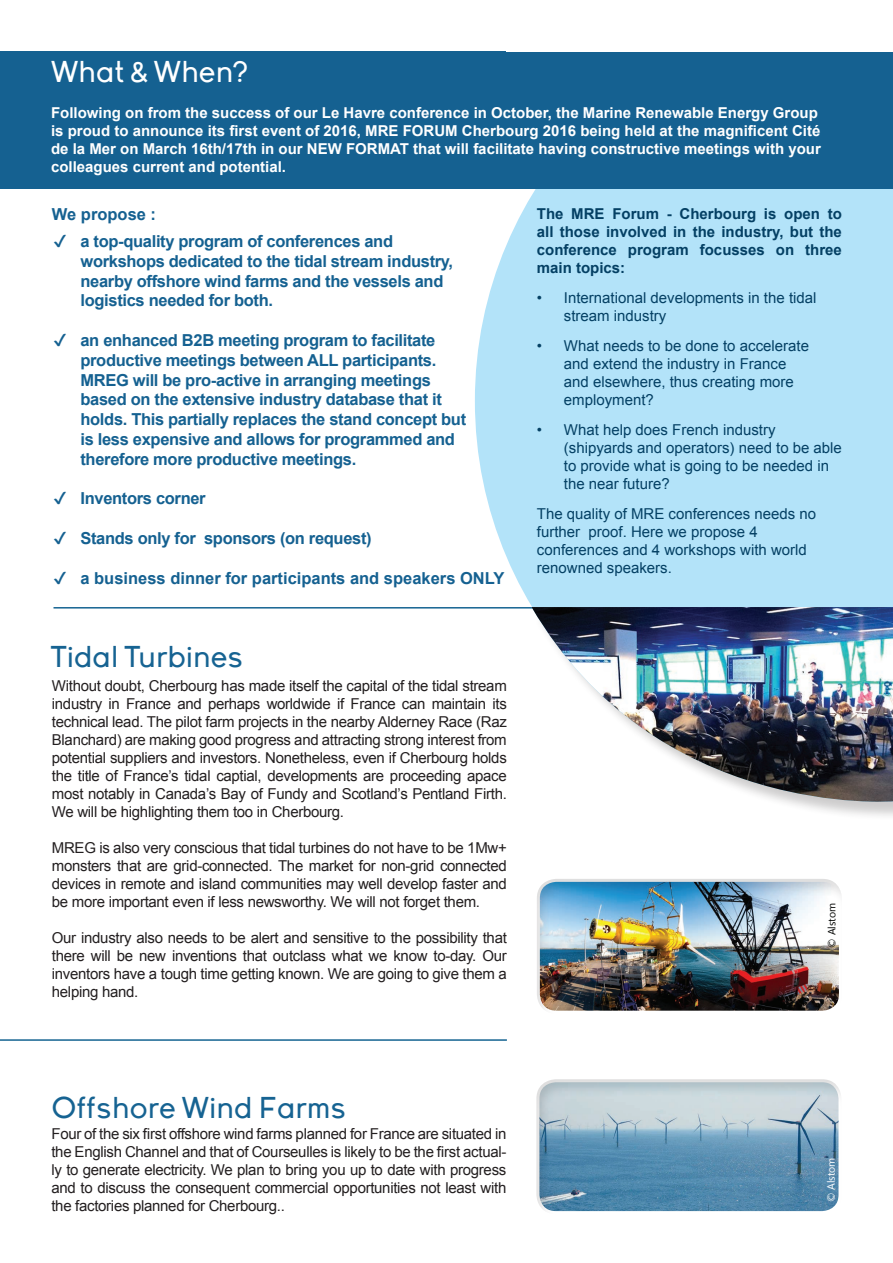
<style>
.page{position:relative;width:893px;height:1263px;background:#fff}
.page>*{position:absolute;margin:0;border:0;box-sizing:border-box;transform-origin:0 0}
.t1{font:30px "Young";color:#166392}
.t2{font:30px "Young";color:#fff}
.t3{font:700 16.5px/19.8px "Arial";letter-spacing:-.02em;color:#156191}
.t4{font:700 16.5px "Arial";color:#156191}
.t5{font:15px/18px "Arial";letter-spacing:-.02em;color:#231f20;text-align:justify}
.t6{font:15px/18px "Arial";color:#044064}
.t7{font:700 15px/18px "Arial";color:#fff}
.t8{font:700 15px/18px "Arial";color:#044064;text-align:justify}
.t9{font:10.5px "Segoe UI Symbol";color:#fff}
.t10{font:10.5px "Segoe UI Symbol";color:#040503}
</style>
<div class="page">
<div style="left:475px;top:188px;width:418px;height:421px;background:#b3e3f9"></div>
<div style="left:0;top:92px;width:893px;height:96px;background:#156191"></div>
<div style="left:0;top:51px;width:893px;height:41px;background:#156191"></div>
<hr style="left:54px;top:607px;width:790px;height:1px;background:#156492">
<hr style="left:0;top:1039px;width:507px;height:2px;background:#156492">
<div style="left:536px;top:876px;width:309px;height:138px;background:#231f20;opacity:.15"></div>
<svg style="left:789px;top:803px;width:104px;height:13px"></svg>
<img style="left:531px;top:607px;width:362px;height:196px">
<div style="left:535px;top:1077px;width:309px;height:138px;background:#231f20;opacity:.15"></div>
<svg style="left:827px;top:1183px;width:8px;height:18px"></svg>
<svg style="left:829px;top:1158px;width:6px;height:8px"></svg>
<svg style="left:828px;top:929px;width:7px;height:18px"></svg>
<svg style="left:830px;top:904px;width:5px;height:7px"></svg>
<h1 class="t2" style="left:51px;top:55px;width:199px">What &amp; When?</h1>
<p class="t7" style="left:51px;top:104px;width:771px">Following on from the success of our Le Havre conference in October, the Marine Renewable Energy Group is proud to announce its first event of 2016, MRE FORUM Cherbourg 2016 being held at the magnificent Cité de la Mer on March 16th/17th in our NEW FORMAT that will facilitate having constructive meetings with your colleagues current and potential.</p>
<p class="t4" style="left:52px;top:204px;width:106px">We propose :</p>
<p class="t3" style="left:80px;top:232px;width:374px;text-indent:-27px">✔ a top-quality program of conferences and workshops dedicated to the tidal stream industry, nearby offshore wind farms and the vessels and logistics needed for both.</p>
<p class="t3" style="left:80px;top:331px;width:387px;text-indent:-27px">✔ an enhanced B2B meeting program to facilitate productive meetings between ALL participants.<br>MREG will be pro-active in arranging meetings based on the extensive industry database that it holds. This partially replaces the stand concept but is less expensive and allows for programmed and therefore more productive meetings.</p>
<p class="t3" style="left:53px;top:489px;width:154px">✔ Inventors corner</p>
<p class="t3" style="left:53px;top:529px;width:320px">✔ Stands only for sponsors (on request)</p>
<p class="t4" style="left:53px;top:567px;width:452px">✔ a business dinner for participants and speakers ONLY</p>
<h1 class="t1" style="left:51px;top:640px;width:194px">Tidal Turbines</h1>
<p class="t5" style="left:52px;top:677px;width:456px">Without doubt, Cherbourg has made itself the capital of the tidal stream industry in France and perhaps worldwide if France can maintain its technical lead. The pilot farm projects in the nearby Alderney Race (Raz Blanchard) are making good progress and attracting strong interest from potential suppliers and investors. Nonetheless, even if Cherbourg holds the title of France’s tidal captial, developments are proceeding apace most notably in Canada’s Bay of Fundy and Scotland’s Pentland Firth.<br>We will be highlighting them too in Cherbourg.</p>
<p class="t5" style="left:52px;top:839px;width:456px">MREG is also very conscious that tidal turbines do not have to be 1Mw+ monsters that are grid-connected. The market for non-grid connected devices in remote and island communities may well develop faster and be more important even if less newsworthy. We will not forget them.</p>
<p class="t5" style="left:52px;top:929px;width:456px">Our industry also needs to be alert and sensitive to the possibility that there will be new inventions that outclass what we know to-day. Our inventors have a tough time getting known. We are going to give them a helping hand.</p>
<p class="t8" style="left:537px;top:205px;width:307px">The MRE Forum - Cherbourg is open to all those involved in the industry, but the conference program focusses on three main topics:</p>
<p class="t6" style="left:564px;top:289px;width:254px;text-indent:-27px">• International developments in the tidal stream industry</p>
<p class="t6" style="left:564px;top:337px;width:247px;text-indent:-27px">• What needs to be done to accelerate and extend the industry in France and elsewhere, thus creating more employment?</p>
<p class="t6" style="left:564px;top:421px;width:280px;text-indent:-27px">• What help does French industry (shipyards and operators) need to be able to provide what is going to be needed in the near future?</p>
<p class="t6" style="left:537px;top:505px;width:281px">The quality of MRE conferences needs no further proof. Here we propose 4 conferences and 4 workshops with world renowned speakers.</p>
<p class="t10" style="left:824px;top:929px;width:18px;rotate:-90deg">●▲▼□</p>
<h1 class="t1" style="left:51px;top:1090px;width:296px">Offshore Wind Farms</h1>
<p class="t5" style="left:51px;top:1124px;width:456px">Four of the six first offshore wind farms planned for France are situated in the English Channel and that of Courseulles is likely to be the first actual&shy;ly to generate electricity. We plan to bring you up to date with progress and to discuss the consequent commercial opportunities not least with the factories planned for Cherbourg..</p>
<p class="t9" style="left:823px;top:1183px;width:18px;rotate:-90deg">●▲▼□</p>
</div>
